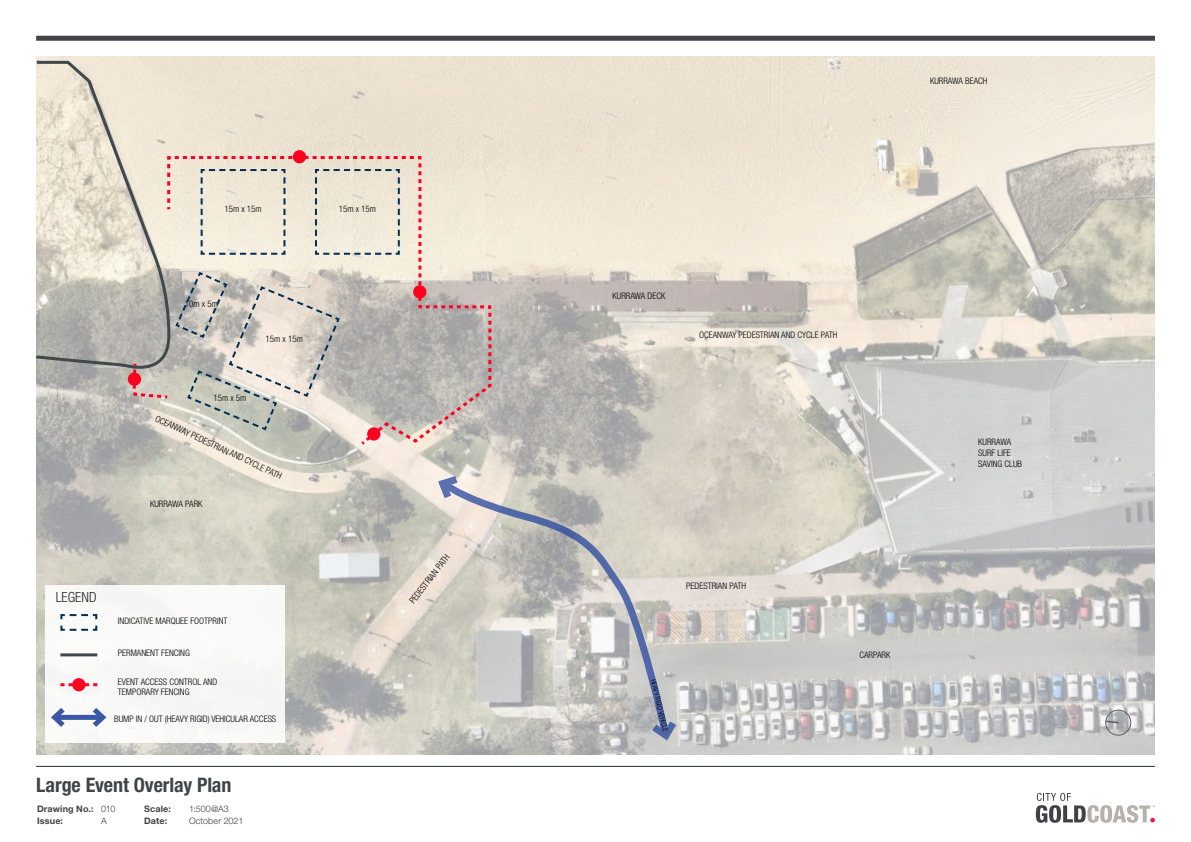
<style>
.page{position:relative;width:1191px;height:842px;background:#fff}
.page>*{position:absolute;margin:0;border:0;box-sizing:border-box;transform-origin:0 0}
.t1{font:700 condensed 20px "Helvetica Neue LT Std";letter-spacing:-.005em;color:#414447}
.t2{font:300 condensed 14px "Helvetica Neue LT Pro";color:#000}
.t3{font:300 condensed 9px/10.8px "Helvetica Neue LT Pro";color:#000}
.t4{font:700 9px "Helvetica Neue LT Pro";letter-spacing:.02em;color:#414042}
.t5{font:300 9px "Helvetica Neue LT Pro";letter-spacing:.01em;color:#414042}
.t6{font:300 condensed 7px "Helvetica Neue LT Pro";color:#000}
.s1{font-weight:300}
</style>
<div class="page">
<img style="left:36px;top:57px;width:1119px;height:697px">
<div style="left:36px;top:36px;width:1119px;height:5px;background:#414447"></div>
<svg style="left:1036px;top:793px;width:119px;height:30px"></svg>
<hr style="left:36px;top:766px;width:1119px;height:1px;background:#414447">
<div style="left:293px;top:150px;width:13px;height:13px;border:4px solid #ff0021;border-radius:50%"></div>
<div style="left:128px;top:373px;width:13px;height:13px;border:4px solid #ff0021;border-radius:50%"></div>
<svg style="left:437px;top:475px;width:236px;height:266px"></svg>
<svg style="left:644px;top:713px;width:33px;height:28px"></svg>
<svg style="left:437px;top:475px;width:28px;height:31px"></svg>
<svg style="left:1104px;top:709px;width:27px;height:27px"></svg>
<div style="left:45px;top:585px;width:240px;height:158px;background:#f9f9f8"></div>
<svg style="left:60px;top:614px;width:38px;height:17px"></svg>
<hr style="left:60px;top:653px;width:37px;height:3px;background:#40484c">
<div style="left:72px;top:678px;width:13px;height:13px;border:4px solid #ff0021;border-radius:50%"></div>
<svg style="left:60px;top:683px;width:37px;height:3px"></svg>
<svg style="left:131px;top:156px;width:360px;height:289px"></svg>
<div style="left:55px;top:715px;width:48px;height:5px;background:#3b58a6"></div>
<svg style="left:51px;top:708px;width:19px;height:19px"></svg>
<svg style="left:87px;top:708px;width:20px;height:19px"></svg>
<svg style="left:36px;top:59px;width:136px;height:321px"></svg>
<p class="t3" style="left:224px;top:204px;width:39px">15m x 15m</p>
<p class="t3" style="left:339px;top:204px;width:39px">15m x 15m</p>
<p class="t3" style="left:185px;top:299px;width:34px">10m x 5m</p>
<p class="t3" style="left:265px;top:333px;width:39px">15m x 15m</p>
<p class="t3" style="left:213px;top:392px;width:34px">15m x 5m</p>
<p class="t3" style="left:158px;top:413px;width:140px;rotate:25deg">OCEANWAY PEDESTRIAN AND CYCLE PATH</p>
<p class="t3" style="left:150px;top:498px;width:54px">KURRAWA PARK</p>
<h2 class="t2" style="left:56px;top:589px;width:42px">LEGEND</h2>
<p class="t3" style="left:118px;top:615px;width:111px">INDICATIVE MARQUEE FOOTPRINT</p>
<p class="t3" style="left:118px;top:648px;width:73px">PERMANENT FENCING</p>
<p class="t3" style="left:118px;top:676px;width:101px">EVENT ACCESS CONTROL AND<br>TEMPORARY FENCING</p>
<p class="t3" style="left:114px;top:714px;width:163px">BUMP IN / OUT (HEAVY RIGID) VEHICULAR ACCESS</p>
<h1 class="t1" style="left:36px;top:773px;width:197px">Large Event Overlay Plan</h1>
<p class="t4" style="left:37px;top:803px;width:80px">Drawing No.: <span class="s1">010</span></p>
<p class="t4" style="left:144px;top:803px;width:28px">Scale:</p>
<p class="t5" style="left:189px;top:803px;width:41px">1:500@A3</p>
<p class="t4" style="left:37px;top:815px;width:28px">Issue:</p>
<p class="t5" style="left:101px;top:816px;width:7px">A</p>
<p class="t4" style="left:144px;top:815px;width:25px">Date:</p>
<p class="t5" style="left:189px;top:816px;width:56px">October 2021</p>
<p class="t3" style="left:407px;top:599px;width:61px;rotate:-52deg">PEDESTRIAN PATH</p>
<p class="t3" style="left:930px;top:75px;width:59px">KURRAWA BEACH</p>
<p class="t3" style="left:612px;top:290px;width:54px">KURRAWA DECK</p>
<p class="t3" style="left:699px;top:329px;width:140px">OCEANWAY PEDESTRIAN AND CYCLE PATH</p>
<p class="t3" style="left:686px;top:580px;width:61px">PEDESTRIAN PATH</p>
<p class="t6" style="left:657px;top:678px;width:56px;rotate:77deg">HEAVY RIGID VEHICLE</p>
<p class="t3" style="left:859px;top:649px;width:32px">CARPARK</p>
<p class="t3" style="left:978px;top:437px;width:45px">KURRAWA<br>SURF LIFE<br>SAVING CLUB</p>
</div>
